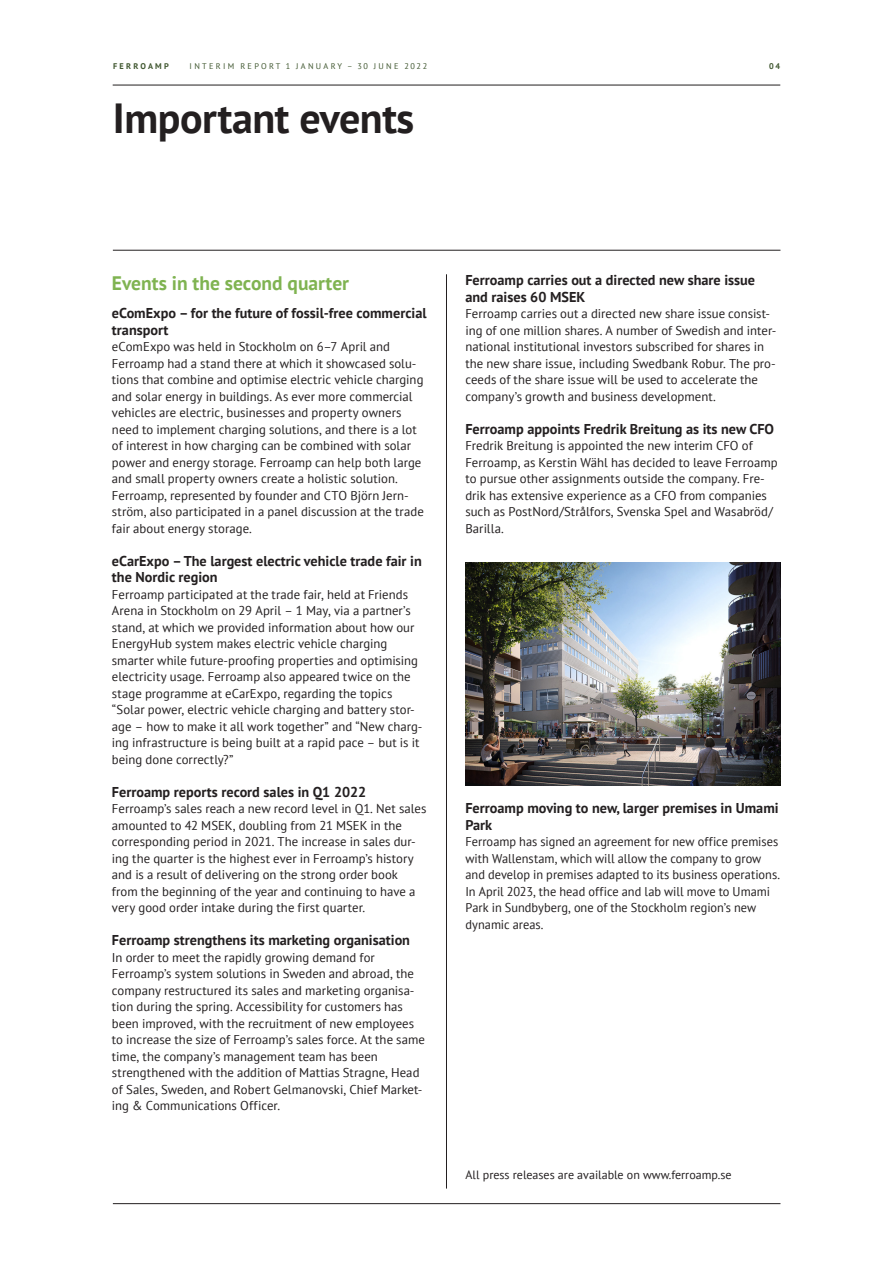
<style>
.page{position:relative;width:893px;height:1263px;background:#fff}
.page>*{position:absolute;margin:0;border:0;box-sizing:border-box;transform-origin:0 0}
.Rubrik{font:700 42px "PT Sans";letter-spacing:-.01em;color:#231f20}
.Mellanrbrik_större{font:700 19.5px "PT Sans";color:#7fb351}
.Mellanrubrik{font:700 14.25px/16.5px "PT Sans";color:#231f20}
.Bröd_första_stycke{font:12.75px/16.5px "PT Sans";color:#231f20}
.Grafrubrik_svart{font:12px "PT Sans";color:#231f20}
.t1{font:8.25px "PT Sans";letter-spacing:.28em;color:#405730}
.t2{font:700 8.25px "PT Sans";letter-spacing:.28em;color:#405730}
</style>
<div class="page">
<hr style="left:113px;top:85px;width:667px;height:1px;background:#231f20">
<hr style="left:113px;top:1203px;width:667px;height:1px;background:#231f20">
<img style="left:465px;top:562px;width:316px;height:223px">
<hr style="left:446px;top:274px;width:1px;height:914px;background:#231f20">
<hr style="left:113px;top:250px;width:667px;height:1px;background:#231f20">
<p class="t2" style="left:113px;top:61px;width:57px">FERROAMP</p>
<p class="t1" style="left:190px;top:61px;width:239px">INTERIM REPORT 1 JANUARY – 30 JUNE 2022</p>
<p class="t2" style="left:769px;top:61px;width:13px">04</p>
<p class="Rubrik" style="left:113px;top:91px;width:303px">Important events</p>
<p class="Mellanrbrik_större" style="left:112px;top:270px;width:239px">Events in the second quarter</p>
<p class="Mellanrubrik" style="left:112px;top:304px;width:316px">eComExpo – for the future of fossil-free commercial transport</p>
<p class="Bröd_första_stycke" style="left:112px;top:338px;width:313px">eComExpo was held in Stockholm on 6–7 April and Ferroamp had a stand there at which it showcased solu&shy;tions that combine and optimise electric vehicle charging and solar energy in buildings. As ever more commercial vehicles are electric, businesses and property owners need to implement charging solutions, and there is a lot of interest in how charging can be combined with solar power and energy storage. Ferroamp can help both large and small property owners create a holistic solution.<br>Ferroamp, represented by founder and CTO Björn Jern&shy;ström, also participated in a panel discussion at the trade fair about energy storage.</p>
<p class="Mellanrubrik" style="left:112px;top:552px;width:311px">eCarExpo – The largest electric vehicle trade fair in the Nordic region</p>
<p class="Bröd_första_stycke" style="left:112px;top:585px;width:312px">Ferroamp participated at the trade fair, held at Friends Arena in Stockholm on 29 April – 1 May, via a partner’s stand, at which we provided information about how our EnergyHub system makes electric vehicle charging smarter while future-proofing properties and optimising electricity usage. Ferroamp also appeared twice on the stage programme at eCarExpo, regarding the topics “Solar power, electric vehicle charging and battery stor&shy;age – how to make it all work together” and “New charg&shy;ing infrastructure is being built at a rapid pace – but is it being done correctly?”</p>
<p class="Mellanrubrik" style="left:112px;top:783px;width:256px">Ferroamp reports record sales in Q1 2022</p>
<p class="Bröd_första_stycke" style="left:112px;top:800px;width:316px">Ferroamp’s sales reach a new record level in Q1. Net sales amounted to 42 MSEK, doubling from 21 MSEK in the corresponding period in 2021. The increase in sales dur&shy;ing the quarter is the highest ever in Ferroamp’s history and is a result of delivering on the strong order book from the beginning of the year and continuing to have a very good order intake during the first quarter.</p>
<p class="Mellanrubrik" style="left:112px;top:931px;width:300px">Ferroamp strengthens its marketing organisation</p>
<p class="Bröd_första_stycke" style="left:112px;top:948px;width:315px">In order to meet the rapidly growing demand for Ferroamp’s system solutions in Sweden and abroad, the company restructured its sales and marketing organisa&shy;tion during the spring. Accessibility for customers has been improved, with the recruitment of new employees to increase the size of Ferroamp’s sales force. At the same time, the company’s management team has been strengthened with the addition of Mattias Stragne, Head of Sales, Sweden, and Robert Gelmanovski, Chief Market&shy;ing &amp; Communications Officer.</p>
<p class="Mellanrubrik" style="left:465px;top:271px;width:291px">Ferroamp carries out a directed new share issue and raises 60 MSEK</p>
<p class="Bröd_första_stycke" style="left:465px;top:305px;width:312px">Ferroamp carries out a directed new share issue consist&shy;ing of one million shares. A number of Swedish and inter&shy;national institutional investors subscribed for shares in the new share issue, including Swedbank Robur. The pro&shy;ceeds of the share issue will be used to accelerate the company’s growth and business development.</p>
<p class="Mellanrubrik" style="left:465px;top:420px;width:310px">Ferroamp appoints Fredrik Breitung as its new CFO</p>
<p class="Bröd_första_stycke" style="left:465px;top:437px;width:314px">Fredrik Breitung is appointed the new interim CFO of Ferroamp, as Kerstin Wähl has decided to leave Ferroamp to pursue other assignments outside the company. Fre&shy;drik has extensive experience as a CFO from companies such as PostNord/Strålfors, Svenska Spel and Wasabröd/ Barilla.</p>
<p class="Mellanrubrik" style="left:465px;top:799px;width:315px">Ferroamp moving to new, larger premises in Umami<br>Park</p>
<p class="Bröd_första_stycke" style="left:465px;top:833px;width:315px">Ferroamp has signed an agreement for new office premises with Wallenstam, which will allow the company to grow and develop in premises adapted to its business operations.<br>In April 2023, the head office and lab will move to Umami Park in Sundbyberg, one of the Stockholm region’s new dynamic areas.</p>
<p class="Grafrubrik_svart" style="left:466px;top:1167px;width:267px">All press releases are available on www.ferroamp.se</p>
</div>
